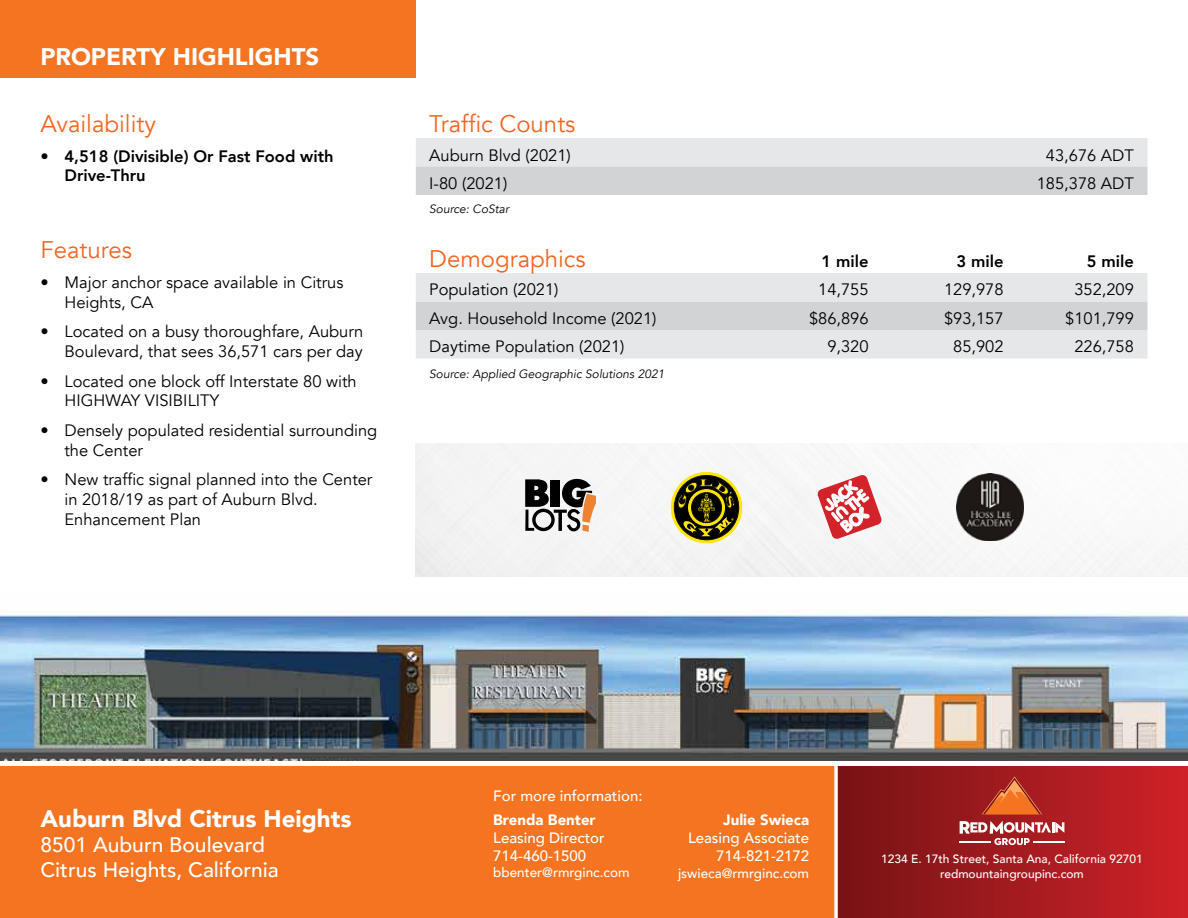
<style>
.page{position:relative;width:1188px;height:918px;background:#fff}
.page>*{position:absolute;margin:0;border:0;box-sizing:border-box;transform-origin:0 0}
.t1{font:24px "Avenir";color:#f26522}
.t2{font:900 24px "Avenir";color:#fff}
.t3{font:500 21px/25.2px "Avenir";color:#fff}
.t4{font:16.5px/19.8px "Avenir";color:#000}
.t5{font:800 16.5px/19.8px "Avenir";color:#000}
.t6{font:500 15px/18px "Avenir";color:#fff;text-align:right}
.t7{font:900 15px "Avenir";color:#fff}
.t8{font:500 13.5px "Avenir";color:#fff}
.t9{font:500 12px/14.4px "Avenir";color:#fff;text-align:center}
.t10{font:italic 12px "Avenir";color:#000}
</style>
<div class="page">
<img style="left:0;top:610px;width:1188px;height:151px">
<div style="left:416px;top:444px;width:772px;height:133px;background:#f6f6f6"></div>
<svg style="left:670px;top:470px;width:73px;height:74px"></svg>
<svg style="left:817px;top:474px;width:65px;height:65px"></svg>
<img style="left:956px;top:474px;width:67px;height:66px">
<svg style="left:525px;top:479px;width:71px;height:53px"></svg>
<div style="left:836px;top:764px;width:352px;height:154px;background:linear-gradient(to right,#761315,#ce2228)"></div>
<div style="left:0;top:764px;width:836px;height:154px;background:#f47421"></div>
<div style="left:0;top:0;width:416px;height:78px;background:#f47421"></div>
<svg style="left:982px;top:776px;width:60px;height:38px;background:#c44725"></svg>
<svg style="left:960px;top:821px;width:104px;height:24px"></svg>
<div style="left:0;top:761px;width:1188px;height:5px;background:#fff"></div>
<hr style="left:835px;top:764px;width:3px;height:154px;background:#fff">
<div style="left:416px;top:138px;width:732px;height:28px;background:#e6e7e8"></div>
<div style="left:416px;top:166px;width:732px;height:29px;background:#d1d3d4"></div>
<svg style="left:416px;top:273px;width:732px;height:85px;background:#dfe0e1"></svg>
<h1 class="t2" style="left:40px;top:36px;width:281px">PROPERTY HIGHLIGHTS</h1>
<h1 class="t1" style="left:40px;top:109px;width:117px">Availability</h1>
<p class="t5" style="left:65px;top:146px;width:271px;text-indent:-24px">• 4,518 (Divisible) Or Fast Food with<br>Drive-Thru</p>
<h1 class="t1" style="left:40px;top:236px;width:93px">Features</h1>
<p class="t4" style="left:65px;top:273px;width:280px;text-indent:-24px">• Major anchor space available in Citrus<br>Heights, CA</p>
<p class="t4" style="left:40px;top:322px;width:324px;text-align:right">• Located on a busy thoroughfare, Auburn<br>Boulevard, that sees 36,571 cars per day</p>
<p class="t4" style="left:65px;top:371px;width:294px;text-indent:-24px">• Located one block off Interstate 80 with<br>HIGHWAY VISIBILITY</p>
<p class="t4" style="left:65px;top:421px;width:314px;text-indent:-24px">• Densely populated residential surrounding the Center</p>
<p class="t4" style="left:65px;top:470px;width:309px;text-indent:-24px">• New traffic signal planned into the Center in 2018/19 as part of Auburn Blvd.<br>Enhancement Plan</p>
<h1 class="t1" style="left:429px;top:109px;width:148px">Traffic Counts</h1>
<p class="t4" style="left:429px;top:145px;width:143px">Auburn Blvd (2021)</p>
<p class="t4" style="left:1046px;top:145px;width:90px">43,676 ADT</p>
<p class="t4" style="left:429px;top:174px;width:80px">I-80 (2021)</p>
<p class="t4" style="left:1037px;top:174px;width:99px">185,378 ADT</p>
<p class="t10" style="left:429px;top:202px;width:81px">Source: CoStar</p>
<h1 class="t1" style="left:429px;top:244px;width:158px">Demographics</h1>
<p class="t5" style="left:822px;top:251px;width:49px">1 mile</p>
<p class="t5" style="left:957px;top:251px;width:49px">3 mile</p>
<p class="t5" style="left:1087px;top:251px;width:49px">5 mile</p>
<p class="t4" style="left:429px;top:280px;width:131px">Population (2021)</p>
<p class="t4" style="left:818px;top:280px;width:52px">14,755</p>
<p class="t4" style="left:944px;top:280px;width:61px">129,978</p>
<p class="t4" style="left:1074px;top:280px;width:61px">352,209</p>
<p class="t4" style="left:429px;top:309px;width:229px">Avg. Household Income (2021)</p>
<p class="t4" style="left:809px;top:309px;width:61px">$86,896</p>
<p class="t4" style="left:944px;top:309px;width:61px">$93,157</p>
<p class="t4" style="left:1065px;top:309px;width:70px">$101,799</p>
<p class="t4" style="left:429px;top:337px;width:197px">Daytime Population (2021)</p>
<p class="t4" style="left:827px;top:337px;width:43px">9,320</p>
<p class="t4" style="left:953px;top:337px;width:52px">85,902</p>
<p class="t4" style="left:1074px;top:337px;width:61px">226,758</p>
<p class="t10" style="left:429px;top:367px;width:237px">Source: Applied Geographic Solutions 2021</p>
<h1 class="t2" style="left:40px;top:798px;width:313px">Auburn Blvd Citrus Heights</h1>
<p class="t3" style="left:40px;top:831px;width:240px">8501 Auburn Boulevard<br>Citrus Heights, California</p>
<p class="t6" style="left:493px;top:786px;width:151px">For more information:</p>
<p class="t7" style="left:493px;top:807px;width:104px">Brenda Benter</p>
<p class="t6" style="left:493px;top:828px;width:113px;text-align:left">Leasing Director<br>714-460-1500</p>
<p class="t8" style="left:493px;top:861px;width:138px">bbenter@rmrginc.com</p>
<p class="t7" style="left:723px;top:807px;width:87px">Julie Swieca</p>
<p class="t6" style="left:688px;top:828px;width:123px">Leasing Associate<br>714-821-2172</p>
<p class="t8" style="left:678px;top:861px;width:133px">jswieca@rmrginc.com</p>
<p class="t9" style="left:881px;top:851px;width:263px">1234 E. 17th Street, Santa Ana, California 92701 redmountaingroupinc.com</p>
</div>
